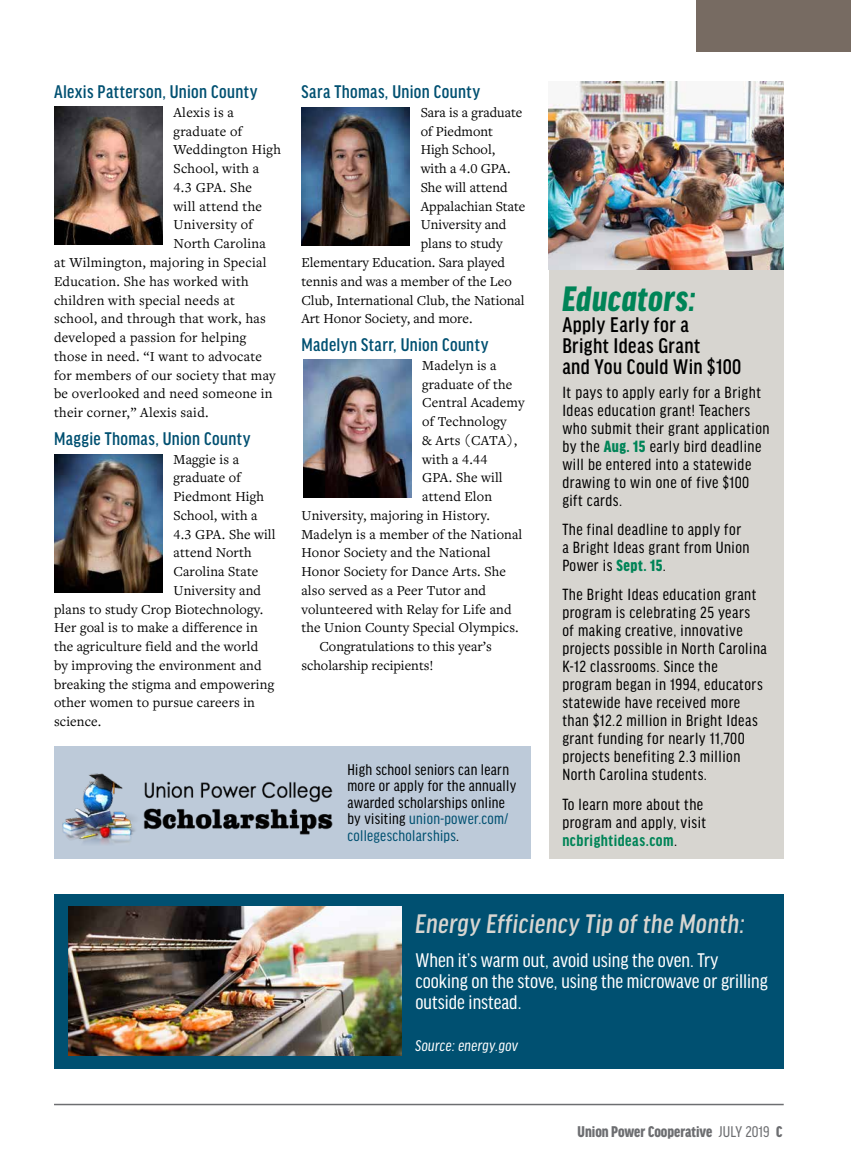
<style>
.page{position:relative;width:851px;height:1175px;background:#fff}
.page>*{position:absolute;margin:0;border:0;box-sizing:border-box;transform-origin:0 0}
.t1{font:italic 900 condensed 37.5px "Good Headline Pro";letter-spacing:.02em;color:#008457}
.t2{font:italic 500 condensed 28.5px "Good Headline Pro";letter-spacing:.02em;color:#d7d5d0}
.t3{font:500 condensed 22.5px/21px "Good Headline Pro";letter-spacing:.02em;color:#000}
.t4{font:condensed 21px/21px "Good Headline Pro";color:#fff}
.t5{font:500 condensed 19.5px "Good Headline Pro";letter-spacing:.02em;color:#005071}
.t6{font:condensed 17.25px/18px "Good Headline Pro";letter-spacing:.03em;color:#000}
.t7{font:condensed 16.5px/16.5px "Good Headline Pro";letter-spacing:.02em;color:#000}
.t8{font:900 condensed 16.5px "Good Headline Pro";color:#6d6e71}
.t9{font:italic condensed 16.5px "Good Headline Pro";letter-spacing:.02em;color:#fff}
.t10{font:14.25px "Freight Text Pro";letter-spacing:.01em;color:#000}
.s1{color:#005071}
.s2{font-weight:900;color:#008457}
.s3{font-weight:700;color:#008457}
.s4{font-weight:400}
</style>
<div class="page">
<hr style="left:54px;top:1103px;width:729px;height:2px;background:#6d6e71">
<div style="left:695px;top:0;width:155px;height:52px;background:#776b62"></div>
<div style="left:549px;top:264px;width:234px;height:595px;background:#d7d5d0"></div>
<img style="left:549px;top:81px;width:234px;height:188px">
<img style="left:54px;top:106px;width:109px;height:138px">
<img style="left:54px;top:454px;width:109px;height:138px">
<img style="left:302px;top:107px;width:108px;height:138px">
<img style="left:303px;top:359px;width:108px;height:138px">
<div style="left:54px;top:746px;width:477px;height:113px;background:#bdcad9"></div>
<img style="left:62px;top:773px;width:271px;height:71px">
<div style="left:54px;top:894px;width:729px;height:174px;background:#005071"></div>
<img style="left:68px;top:906px;width:334px;height:149px">
<h3 class="t5" style="left:54px;top:83px;width:205px">Alexis Patterson, Union County</h3>
<p class="t10" style="left:173px;top:103px;width:62px">Alexis is a</p>
<p class="t10" style="left:173px;top:122px;width:70px">graduate of</p>
<p class="t10" style="left:173px;top:140px;width:109px">Weddington High</p>
<p class="t10" style="left:173px;top:159px;width:87px">School, with a</p>
<p class="t10" style="left:173px;top:178px;width:80px">4.3 GPA. She</p>
<p class="t10" style="left:173px;top:197px;width:90px">will attend the</p>
<p class="t10" style="left:173px;top:215px;width:81px">University of</p>
<p class="t10" style="left:173px;top:234px;width:94px">North Carolina</p>
<p class="t10" style="left:54px;top:253px;width:214px">at Wilmington, majoring in Special</p>
<p class="t10" style="left:54px;top:272px;width:196px">Education. She has worked with</p>
<p class="t10" style="left:54px;top:290px;width:182px">children with special needs at</p>
<p class="t10" style="left:54px;top:309px;width:213px">school, and through that work, has</p>
<p class="t10" style="left:54px;top:328px;width:194px">developed a passion for helping</p>
<p class="t10" style="left:54px;top:347px;width:209px">those in need. “I want to advocate</p>
<p class="t10" style="left:54px;top:365px;width:223px">for members of our society that may</p>
<p class="t10" style="left:54px;top:384px;width:220px">be overlooked and need someone in</p>
<p class="t10" style="left:54px;top:403px;width:156px">their corner,” Alexis said.</p>
<h3 class="t5" style="left:54px;top:429px;width:198px">Maggie Thomas, Union County</h3>
<p class="t10" style="left:173px;top:449px;width:67px">Maggie is a</p>
<p class="t10" style="left:173px;top:468px;width:69px">graduate of</p>
<p class="t10" style="left:173px;top:487px;width:92px">Piedmont High</p>
<p class="t10" style="left:173px;top:506px;width:85px">School, with a</p>
<p class="t10" style="left:173px;top:524px;width:104px">4.3 GPA. She will</p>
<p class="t10" style="left:173px;top:543px;width:79px">attend North</p>
<p class="t10" style="left:173px;top:562px;width:86px">Carolina State</p>
<p class="t10" style="left:173px;top:581px;width:89px">University and</p>
<p class="t10" style="left:54px;top:599px;width:211px">plans to study Crop Biotechnology.</p>
<p class="t10" style="left:54px;top:618px;width:205px">Her goal is to make a difference in</p>
<p class="t10" style="left:54px;top:637px;width:206px">the agriculture field and the world</p>
<p class="t10" style="left:54px;top:656px;width:209px">by improving the environment and</p>
<p class="t10" style="left:54px;top:674px;width:222px">breaking the stigma and empowering</p>
<p class="t10" style="left:54px;top:693px;width:202px">other women to pursue careers in</p>
<p class="t10" style="left:54px;top:712px;width:49px">science.</p>
<h3 class="t5" style="left:301px;top:83px;width:180px">Sara Thomas, Union County</h3>
<p class="t10" style="left:420px;top:103px;width:103px">Sara is a graduate</p>
<p class="t10" style="left:420px;top:122px;width:74px">of Piedmont</p>
<p class="t10" style="left:420px;top:140px;width:76px">High School,</p>
<p class="t10" style="left:420px;top:159px;width:91px">with a 4.0 GPA.</p>
<p class="t10" style="left:420px;top:178px;width:88px">She will attend</p>
<p class="t10" style="left:420px;top:197px;width:106px">Appalachian State</p>
<p class="t10" style="left:420px;top:215px;width:87px">University and</p>
<p class="t10" style="left:420px;top:234px;width:83px">plans to study</p>
<p class="t10" style="left:301px;top:253px;width:205px">Elementary Education. Sara played</p>
<p class="t10" style="left:301px;top:272px;width:212px">tennis and was a member of the Leo</p>
<p class="t10" style="left:301px;top:290px;width:225px">Club, International Club, the National</p>
<p class="t10" style="left:301px;top:309px;width:173px">Art Honor Society, and more.</p>
<h3 class="t5" style="left:301px;top:335px;width:189px">Madelyn Starr, Union County</h3>
<p class="t10" style="left:422px;top:356px;width:76px">Madelyn is a</p>
<p class="t10" style="left:422px;top:374px;width:92px">graduate of the</p>
<p class="t10" style="left:422px;top:393px;width:104px">Central Academy</p>
<p class="t10" style="left:422px;top:412px;width:86px">of Technology</p>
<p class="t10" style="left:422px;top:431px;width:97px">&amp; Arts (CATA),</p>
<p class="t10" style="left:422px;top:449px;width:67px">with a 4.44</p>
<p class="t10" style="left:422px;top:468px;width:82px">GPA. She will</p>
<p class="t10" style="left:422px;top:487px;width:71px">attend Elon</p>
<p class="t10" style="left:301px;top:506px;width:190px">University, majoring in History.</p>
<p class="t10" style="left:301px;top:524px;width:222px">Madelyn is a member of the National</p>
<p class="t10" style="left:301px;top:543px;width:191px">Honor Society and the National</p>
<p class="t10" style="left:301px;top:562px;width:206px">Honor Society for Dance Arts. She</p>
<p class="t10" style="left:301px;top:581px;width:186px">also served as a Peer Tutor and</p>
<p class="t10" style="left:301px;top:599px;width:211px">volunteered with Relay for Life and</p>
<p class="t10" style="left:301px;top:618px;width:219px">the Union County Special Olympics.</p>
<p class="t10" style="left:319px;top:637px;width:174px">Congratulations to this year’s</p>
<p class="t10" style="left:301px;top:656px;width:134px">scholarship recipients!</p>
<p class="t7" style="left:347px;top:761px;width:170px">High school seniors can learn more or apply for the annually awarded scholarships online by visiting <span class="s1">union-power.com/ collegescholarships</span>.</p>
<h1 class="t1" style="left:562px;top:281px;width:135px">Educators:</h1>
<h3 class="t3" style="left:562px;top:314px;width:180px">Apply Early for a<br>Bright Ideas Grant<br>and You Could Win $100</h3>
<p class="t6" style="left:562px;top:384px;width:209px">It pays to apply early for a Bright<br>Ideas education grant! Teachers who submit their grant application by the <span class="s2">Aug. 15</span> early bird deadline will be entered into a statewide drawing to win one of five $100 gift cards.</p>
<p class="t6" style="left:562px;top:521px;width:189px">The final deadline to apply for a Bright Ideas grant from Union<br>Power is <span class="s2">Sept. 15</span>.</p>
<p class="t6" style="left:562px;top:586px;width:206px">The Bright Ideas education grant program is celebrating 25 years<br>of making creative, innovative projects possible in North Carolina<br>K-12 classrooms. Since the program began in 1994, educators statewide have received more than $12.2 million in Bright Ideas grant funding for nearly 11,700 projects benefiting 2.3 million<br>North Carolina students.</p>
<p class="t6" style="left:562px;top:795px;width:145px">To learn more about the program and apply, visit <span class="s3">ncbrightideas.com</span>.</p>
<h2 class="t2" style="left:415px;top:910px;width:331px">Energy Efficiency Tip of the Month:</h2>
<h3 class="t4" style="left:415px;top:950px;width:354px">When it’s warm out, avoid using the oven. Try cooking on the stove, using the microwave or grilling outside instead.</h3>
<p class="t9" style="left:415px;top:1037px;width:104px">Source: energy.gov</p>
<p class="t8" style="left:577px;top:1123px;width:206px">Union Power Cooperative <span class="s4">JULY 2019</span> C</p>
</div>
